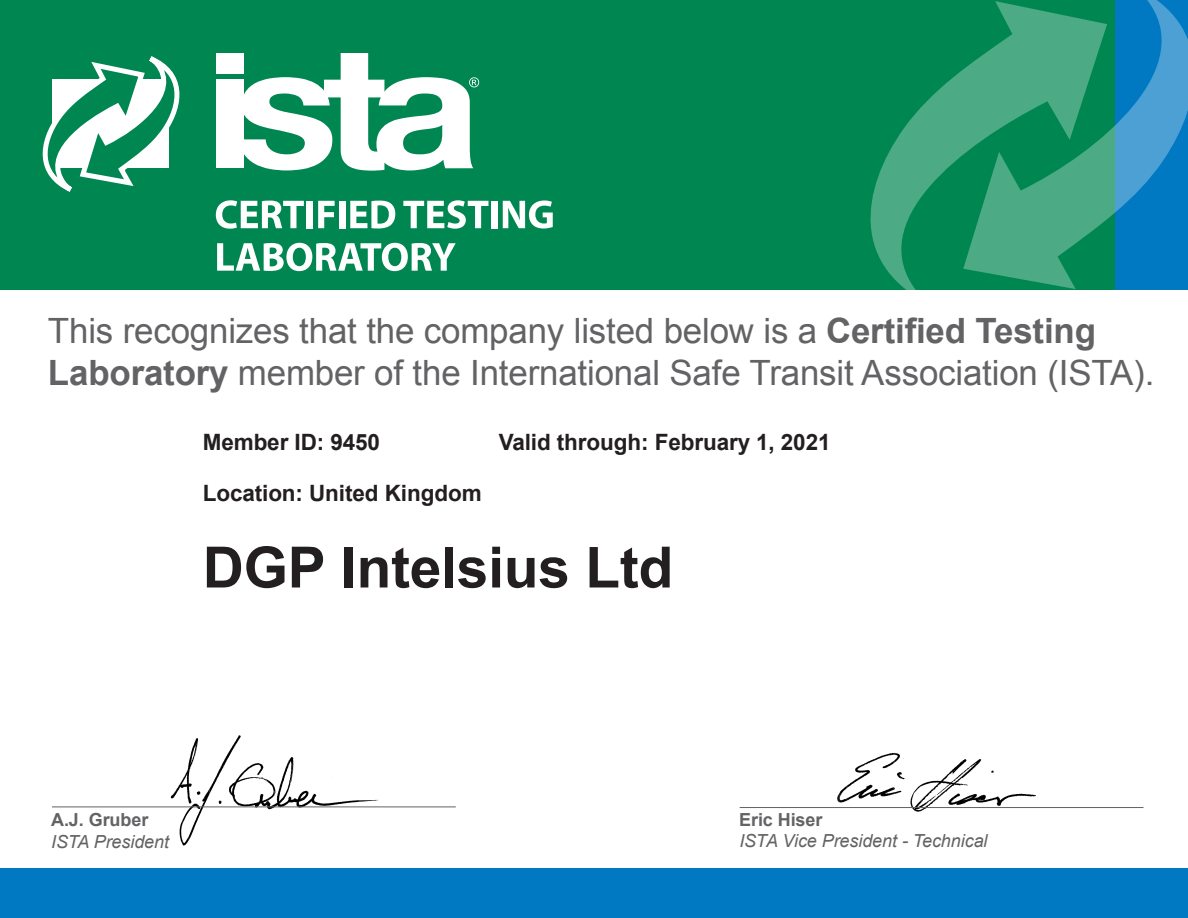
<style>
.page{position:relative;width:1188px;height:918px;background:#fff}
.page>*{position:absolute;margin:0;border:0;box-sizing:border-box;transform-origin:0 0}
.t1{font:700 57px "Arial";letter-spacing:-.005em;color:#231f20}
.t2{font:34.8px/41.8px "Arial";letter-spacing:-.005em;color:#636366}
.t3{font:700 22.5px "Arial";letter-spacing:-.005em;color:#231f20}
.t4{font:italic 18px "Arial";letter-spacing:-.005em;color:#636366}
.t5{font:700 18px "Arial";letter-spacing:-.005em;color:#636366}
.s1{font-weight:700}
</style>
<div class="page">
<img style="left:154px;top:735px;width:242px;height:111px">
<img style="left:837px;top:752px;width:199px;height:60px">
<div style="left:0;top:868px;width:1188px;height:50px;background:#0079c2"></div>
<div style="left:0;top:0;width:1114px;height:290px;background:#008751"></div>
<svg style="left:871px;top:70px;width:92px;height:220px"></svg>
<svg style="left:963px;top:0;width:225px;height:289px"></svg>
<div style="left:216px;top:53px;width:27px;height:20px;background:#fff"></div>
<div style="left:216px;top:80px;width:27px;height:88px;background:#fff"></div>
<svg style="left:42px;top:56px;width:138px;height:136px"></svg>
<svg style="left:240px;top:53px;width:239px;height:118px"></svg>
<svg style="left:216px;top:200px;width:88px;height:29px"></svg>
<div style="left:307px;top:201px;width:6px;height:27px;background:#fff"></div>
<svg style="left:318px;top:201px;width:17px;height:27px"></svg>
<div style="left:339px;top:201px;width:6px;height:27px;background:#fff"></div>
<svg style="left:350px;top:201px;width:45px;height:28px"></svg>
<svg style="left:403px;top:200px;width:85px;height:29px"></svg>
<div style="left:492px;top:201px;width:6px;height:27px;background:#fff"></div>
<svg style="left:503px;top:201px;width:50px;height:28px"></svg>
<svg style="left:217px;top:243px;width:239px;height:28px"></svg>
<hr style="left:52px;top:807px;width:404px;height:1px;background:#636366">
<hr style="left:740px;top:807px;width:403px;height:1px;background:#636366">
<p class="t2" style="left:48px;top:311px;width:1108px">This recognizes that the company listed below is a <span class="s1">Certified Testing<br>Laboratory</span> member of the International Safe Transit Association (ISTA).</p>
<p class="t3" style="left:203px;top:427px;width:179px">Member ID: 9450</p>
<p class="t3" style="left:499px;top:427px;width:333px">Valid through: February 1, 2021</p>
<p class="t3" style="left:203px;top:478px;width:280px">Location: United Kingdom</p>
<h1 class="t1" style="left:203px;top:529px;width:472px">DGP Intelsius Ltd</h1>
<p class="t5" style="left:51px;top:808px;width:99px">A.J. Gruber</p>
<p class="t4" style="left:51px;top:830px;width:119px">ISTA President</p>
<p class="t5" style="left:739px;top:807px;width:85px">Eric Hiser</p>
<p class="t4" style="left:739px;top:829px;width:250px">ISTA Vice President - Technical</p>
</div>
